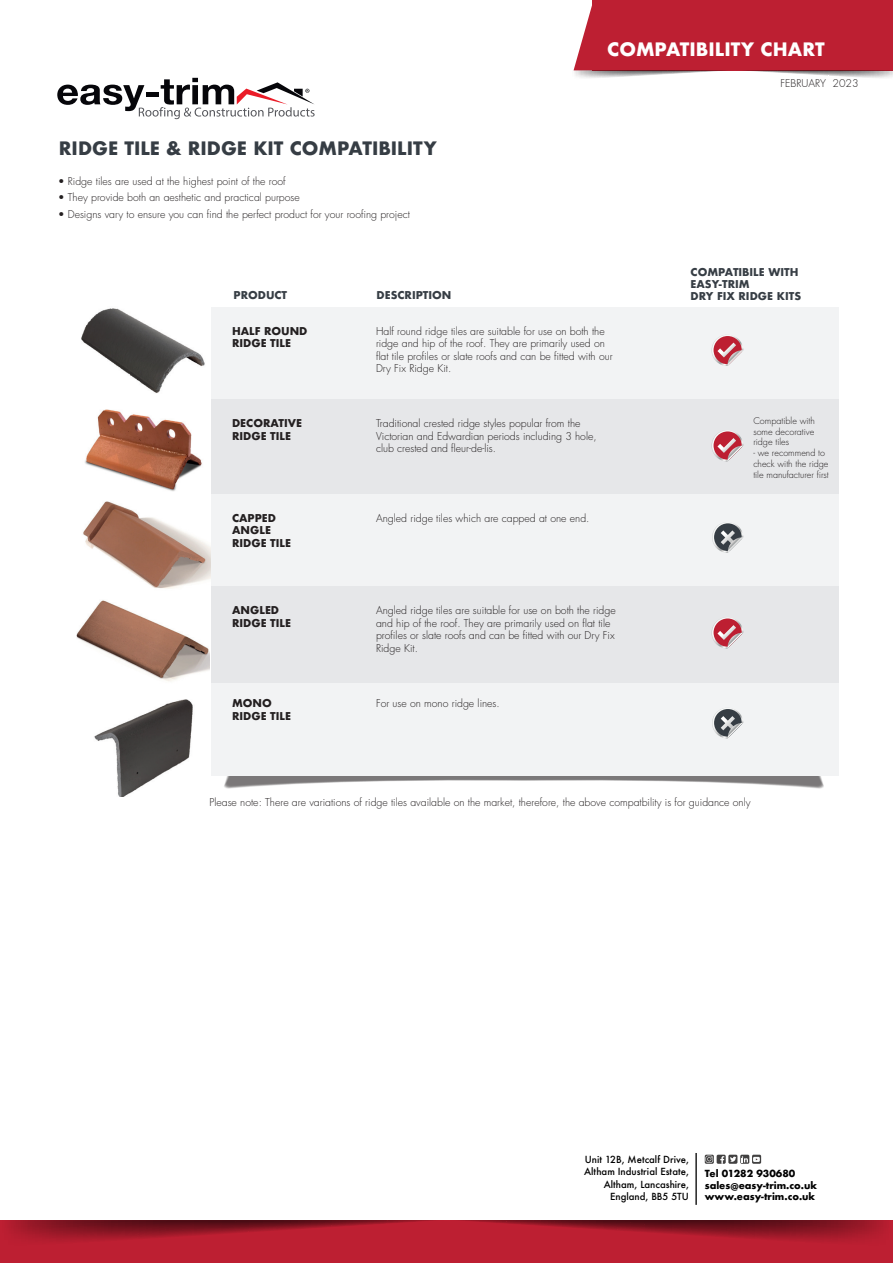
<style>
.page{position:relative;width:893px;height:1263px;background:#fff}
.page>*{position:absolute;margin:0;border:0;box-sizing:border-box;transform-origin:0 0}
.t1{font:700 18px "Futura";color:#363d44}
.t2{font:700 18px "Futura";color:#fff}
.t3{font:300 10.5px/12.6px "Futura Std";color:#231f20}
.t4{font:700 10.5px/12.6px "Futura";color:#231f20}
.t5{font:700 10.5px/12px "Futura";color:#363d44}
.t6{font:300 10.5px "Futura";color:#231f20}
.t7{font:500 9.6px/12.3px "Futura";color:#000001;text-align:right}
.t8{font:700 9.6px/11.4px "Futura";color:#000001}
.t9{font:300 9px/10.8px "Futura Std";color:#231f20;text-align:justify}
</style>
<div class="page">
<svg style="left:224px;top:776px;width:600px;height:13px"></svg>
<div style="left:211px;top:307px;width:627px;height:96px;background:#f2f3f4"></div>
<div style="left:0;top:1220px;width:893px;height:43px;background:#bd1f32"></div>
<svg style="left:9px;top:1220px;width:424px;height:21px"></svg>
<svg style="left:460px;top:1220px;width:424px;height:21px"></svg>
<div style="left:592px;top:0;width:301px;height:70px;background:#bd1f32"></div>
<svg style="left:573px;top:5px;width:320px;height:73px"></svg>
<svg style="left:57px;top:78px;width:258px;height:41px"></svg>
<hr style="left:695px;top:1153px;width:2px;height:52px;background:#000001">
<div style="left:728px;top:1155px;width:9px;height:9px;background:#424141;border-radius:2px"></div>
<div style="left:752px;top:1155px;width:9px;height:9px;background:#424141;border-radius:2px"></div>
<div style="left:717px;top:1155px;width:9px;height:9px;background:#424141;border-radius:2px"></div>
<svg style="left:720px;top:1156px;width:4px;height:8px"></svg>
<svg style="left:705px;top:1155px;width:9px;height:9px"></svg>
<svg style="left:705px;top:1155px;width:8px;height:8px"></svg>
<svg style="left:740px;top:1155px;width:9px;height:9px"></svg>
<svg style="left:730px;top:1156px;width:30px;height:6px"></svg>
<img style="left:83px;top:501px;width:128px;height:88px">
<img style="left:76px;top:600px;width:133px;height:81px">
<svg style="left:711px;top:335px;width:32px;height:31px"></svg>
<div style="left:211px;top:400px;width:627px;height:96px;background:#e6e7e9"></div>
<img style="left:85px;top:409px;width:117px;height:82px">
<div style="left:211px;top:494px;width:627px;height:96px;background:#f2f3f4"></div>
<div style="left:211px;top:679px;width:627px;height:97px;background:#f2f3f4"></div>
<div style="left:211px;top:586px;width:627px;height:97px;background:#e6e7e9"></div>
<img style="left:94px;top:699px;width:99px;height:98px">
<img style="left:81px;top:308px;width:124px;height:85px">
<svg style="left:712px;top:523px;width:31px;height:30px"></svg>
<svg style="left:712px;top:708px;width:31px;height:30px"></svg>
<svg style="left:711px;top:618px;width:32px;height:30px"></svg>
<svg style="left:711px;top:430px;width:32px;height:31px"></svg>
<h1 class="t2" style="left:607px;top:36px;width:219px">COMPATIBILITY CHART</h1>
<h1 class="t1" style="left:59px;top:135px;width:379px">RIDGE TILE &amp; RIDGE KIT COMPATIBILITY</h1>
<p class="t3" style="left:58px;top:175px;width:229px">• Ridge tiles are used at the highest point of the roof</p>
<p class="t3" style="left:58px;top:191px;width:243px">• They provide both an aesthetic and practical purpose</p>
<p class="t3" style="left:58px;top:208px;width:353px">• Designs vary to ensure you can find the perfect product for your roofing project</p>
<p class="t5" style="left:234px;top:289px;width:55px">PRODUCT</p>
<p class="t5" style="left:377px;top:289px;width:76px">DESCRIPTION</p>
<p class="t4" style="left:232px;top:324px;width:77px">HALF ROUND<br>RIDGE TILE</p>
<p class="t3" style="left:376px;top:325px;width:238px">Half round ridge tiles are suitable for use on both the ridge and hip of the roof. They are primarily used on flat tile profiles or slate roofs and can be fitted with our Dry Fix Ridge Kit.</p>
<p class="t4" style="left:232px;top:417px;width:72px">DECORATIVE<br>RIDGE TILE</p>
<p class="t3" style="left:376px;top:417px;width:222px">Traditional crested ridge styles popular from the<br>Victorian and Edwardian periods including 3 hole, club crested and fleur-de-lis.</p>
<p class="t4" style="left:232px;top:511px;width:61px">CAPPED<br>ANGLE<br>RIDGE TILE</p>
<p class="t3" style="left:376px;top:512px;width:215px">Angled ridge tiles which are capped at one end.</p>
<p class="t4" style="left:232px;top:604px;width:61px">ANGLED<br>RIDGE TILE</p>
<p class="t3" style="left:376px;top:604px;width:241px">Angled ridge tiles are suitable for use on both the ridge and hip of the roof. They are primarily used on flat tile profiles or slate roofs and can be fitted with our Dry Fix Ridge Kit.</p>
<p class="t4" style="left:232px;top:697px;width:61px">MONO<br>RIDGE TILE</p>
<p class="t3" style="left:376px;top:697px;width:125px">For use on mono ridge lines.</p>
<p class="t6" style="left:780px;top:76px;width:80px">FEBRUARY 2023</p>
<p class="t5" style="left:690px;top:266px;width:112px">COMPATIBILE WITH<br>EASY-TRIM<br>DRY FIX RIDGE KITS</p>
<p class="t9" style="left:753px;top:415px;width:63px">Compatible with some decorative ridge tiles</p>
<p class="t9" style="left:753px;top:448px;width:77px;text-align:left">- we recommend to check with the ridge tile manufacturer first</p>
<p class="t3" style="left:209px;top:796px;width:543px">Please note: There are variations of ridge tiles available on the market, therefore, the above compatbility is for guidance only</p>
<p class="t7" style="left:584px;top:1153px;width:106px">Unit 12B, Metcalf Drive,<br>Altham Industrial Estate,<br>Altham, Lancashire,<br>England, BB5 5TU</p>
<p class="t8" style="left:705px;top:1168px;width:114px">Tel 01282 930680 sales@easy-trim.co.uk www.easy-trim.co.uk</p>
</div>
